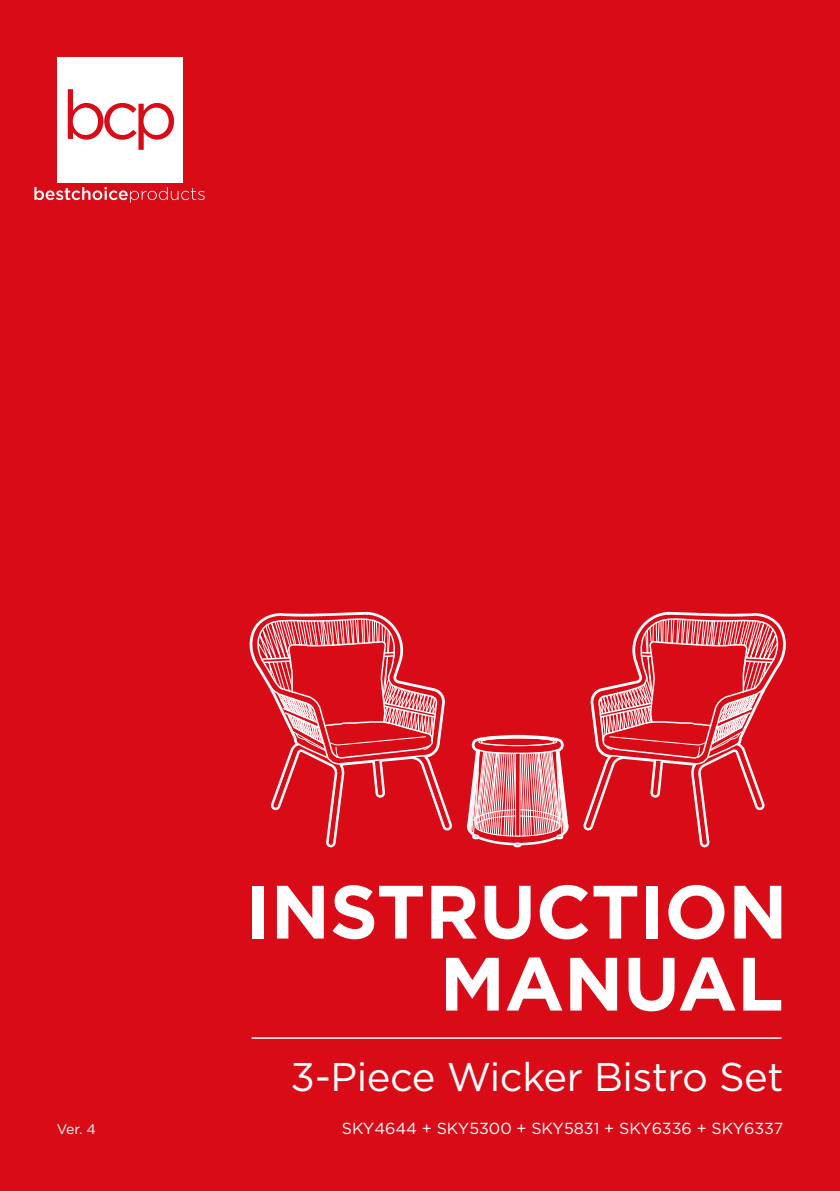
<style>
.page{position:relative;width:840px;height:1191px;background:#fff}
.page>*{position:absolute;margin:0;border:0;box-sizing:border-box;transform-origin:0 0}
.t1{font:700 75.2px/72px "Gotham";letter-spacing:-.005em;color:#fff;text-align:right}
.t2{font:40px "Gotham";letter-spacing:-.01em;color:#fff}
.t3{font:16px "Gotham";color:#fff}
.t4{font:14px "Gotham";color:#fff}
</style>
<div class="page">
<div style="left:0;top:0;width:839px;height:1191px;background:#d90b17"></div>
<hr style="left:251px;top:1037px;width:530px;height:1px;background:#fff">
<div style="left:57px;top:57px;width:125px;height:125px;background:#fff"></div>
<svg style="left:68px;top:89px;width:106px;height:61px"></svg>
<svg style="left:34px;top:187px;width:170px;height:16px"></svg>
<svg style="left:249px;top:612px;width:202px;height:234px"></svg>
<svg style="left:583px;top:612px;width:203px;height:234px"></svg>
<svg style="left:466px;top:734px;width:102px;height:113px"></svg>
<h1 class="t1" style="left:245px;top:875px;width:543px">INSTRUCTION<br>MANUAL</h1>
<h2 class="t2" style="left:290px;top:1050px;width:494px">3-Piece Wicker Bistro Set</h2>
<p class="t4" style="left:57px;top:1120px;width:41px">Ver. 4</p>
<p class="t3" style="left:341px;top:1118px;width:442px">SKY4644 + SKY5300 + SKY5831 + SKY6336 + SKY6337</p>
</div>
